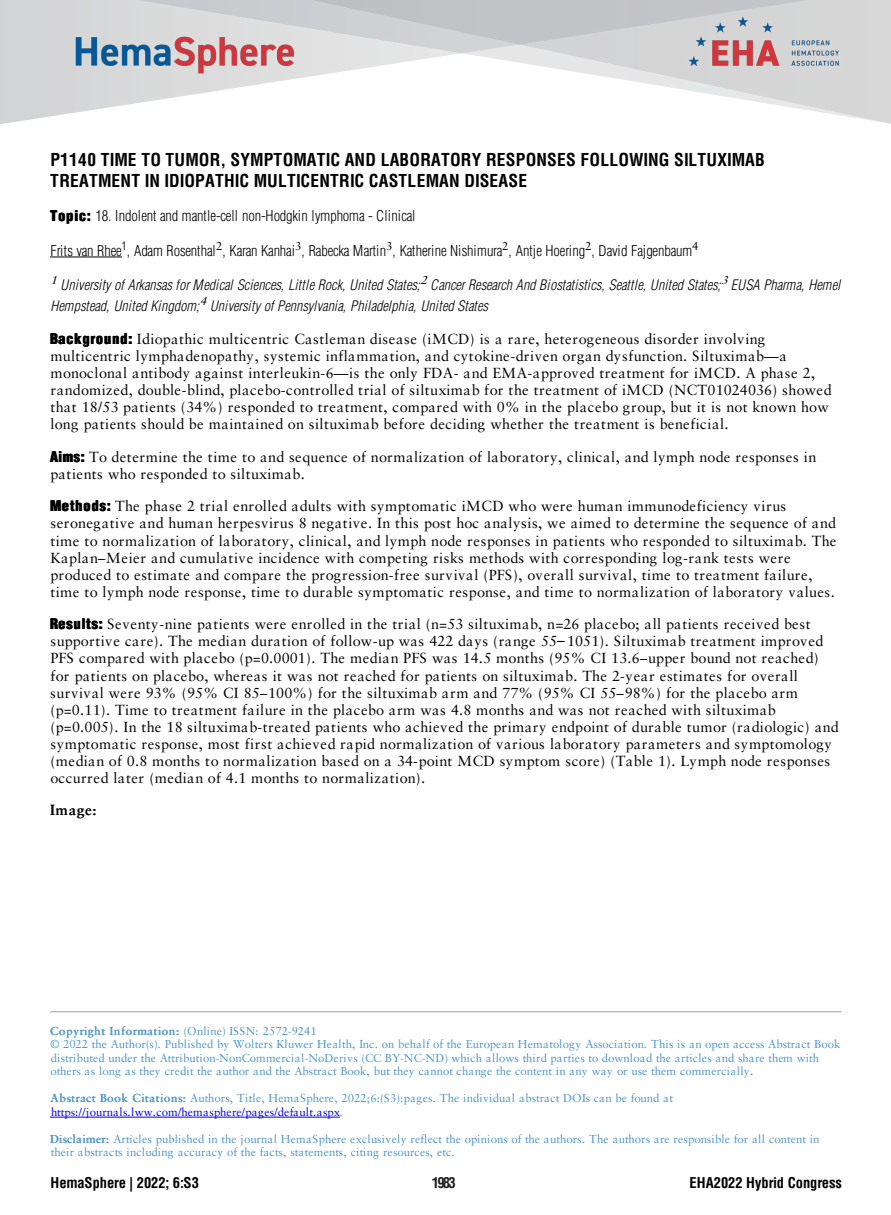
<style>
.page{position:relative;width:891px;height:1215px;background:#fff}
.page>*{position:absolute;margin:0;border:0;box-sizing:border-box;transform-origin:0 0}
.t1{font:700 condensed 21.6px/21.6px "Helvetica LT Std Cond";letter-spacing:.01em;color:#000}
.t2{font:300 condensed 18px/34.7px "Helvetica LT Std Cond";letter-spacing:-.01em;color:#000}
.t3{font:italic 300 condensed 18px "Helvetica LT Std Cond";color:#000}
.t4{font:700 condensed 18px "Helvetica LT Std Cond";letter-spacing:-.005em;color:#000}
.t5{font:17.1px/17.1px "Sabon LT Std Roman";letter-spacing:.025em;color:#000}
.t6{font:700 condensed 14.7px "Helvetica LT Std";color:#231f20}
.t7{font:13.5px/13.5px "Sabon LT Std Roman";color:#4f96c6}
.t8{font:13.5px/13.5px "Sabon LT Std Roman";letter-spacing:.02em;color:#4f96c6}
.s1{font-family:"Helvetica LT Std Cond Blk";font-weight:900}
.s2{font-style:italic}
.s3{font-family:"Helvetica LT Std Cond Blk";font-weight:900;font-stretch:condensed;font-size:18px}
.s4{font-family:"Tahoma"}
.s5{color:#00e}
</style>
<div class="page">
<hr style="left:50px;top:257px;width:72px;height:1px;background:#000">
<img style="left:0;top:0;width:891px;height:124px">
<svg style="left:50px;top:1011px;width:792px;height:2px;background:#cfcfcf"></svg>
<hr style="left:50px;top:1117px;width:289px;height:1px;background:#00e">
<p class="t1" style="left:50px;top:150px;width:716px">P1140 TIME TO TUMOR, SYMPTOMATIC AND LABORATORY RESPONSES FOLLOWING SILTUXIMAB<br>TREATMENT IN IDIOPATHIC MULTICENTRIC CASTLEMAN DISEASE</p>
<p class="t2" style="left:50px;top:199px;width:792px"><span class="s1">Topic:</span> 18. Indolent and mantle-cell non-Hodgkin lymphoma - Clinical<br>Frits van Rhee<sup>1</sup>, Adam Rosenthal<sup>2</sup>, Karan Kanhai<sup>3</sup>, Rabecka Martin<sup>3</sup>, Katherine Nishimura<sup>2</sup>, Antje Hoering<sup>2</sup>, David Fajgenbaum<sup>4<br></sup><sup>1</sup><span class="s2">University of Arkansas for Medical Sciences, Little Rock, United States;</span><sup>2</sup><span class="s2">Cancer Research And Biostatistics, Seattle, United States;</span><sup>3</sup><span class="s2">EUSA Pharma, Hemel</span></p>
<p class="t3" style="left:50px;top:300px;width:439px">Hempstead, United Kingdom;<sup>4</sup>University of Pennsylvania, Philadelphia, United States</p>
<p class="t5" style="left:50px;top:331px;width:783px"><span class="s3">Background:</span> Idiopathic multicentric Castleman disease (iMCD) is a rare, heterogeneous disorder involving multicentric lymphadenopathy, systemic inflammation, and cytokine-driven organ dysfunction. Siltuximab—a monoclonal antibody against interleukin-6—is the only FDA- and EMA-approved treatment for iMCD. A phase 2, randomized, double-blind, placebo-controlled trial of siltuximab for the treatment of iMCD (NCT01024036) showed that 18/53 patients (34%) responded to treatment, compared with 0% in the placebo group, but it is not known how long patients should be maintained on siltuximab before deciding whether the treatment is beneficial.</p>
<p class="t5" style="left:50px;top:449px;width:768px"><span class="s3">Aims:</span> To determine the time to and sequence of normalization of laboratory, clinical, and lymph node responses in patients who responded to siltuximab.</p>
<p class="t5" style="left:50px;top:499px;width:788px"><span class="s3">Methods:</span> The phase 2 trial enrolled adults with symptomatic iMCD who were human immunodeficiency virus seronegative and human herpesvirus 8 negative. In this post hoc analysis, we aimed to determine the sequence of and time to normalization of laboratory, clinical, and lymph node responses in patients who responded to siltuximab. The Kaplan–Meier and cumulative incidence with competing risks methods with corresponding log-rank tests were produced to estimate and compare the progression-free survival (PFS), overall survival, time to treatment failure, time to lymph node response, time to durable symptomatic response, and time to normalization of laboratory values.</p>
<p class="t5" style="left:50px;top:617px;width:791px"><span class="s3">Results:</span> Seventy-nine patients were enrolled in the trial (n=53 siltuximab, n=26 placebo; all patients received best supportive care). The median duration of follow-up was 422 days (range 55<span class="s4">‒</span>1051). Siltuximab treatment improved PFS compared with placebo (p=0.0001). The median PFS was 14.5 months (95% CI 13.6–upper bound not reached) for patients on placebo, whereas it was not reached for patients on siltuximab. The 2-year estimates for overall survival were 93% (95% CI 85–100%) for the siltuximab arm and 77% (95% CI 55–98%) for the placebo arm (p=0.11). Time to treatment failure in the placebo arm was 4.8 months and was not reached with siltuximab (p=0.005). In the 18 siltuximab-treated patients who achieved the primary endpoint of durable tumor (radiologic) and symptomatic response, most first achieved rapid normalization of various laboratory parameters and symptomology (median of 0.8 months to normalization based on a 34-point MCD symptom score) (Table 1). Lymph node responses occurred later (median of 4.1 months to normalization).</p>
<p class="t5" style="left:50px;top:802px;width:48px">Image:</p>
<p class="t7" style="left:50px;top:1025px;width:792px">Copyright Information: (Online) ISSN: 2572-9241<br>© 2022 the Author(s). Published by Wolters Kluwer Health, Inc. on behalf of the European Hematology Association. This is an open access Abstract Book distributed under the Attribution-NonCommercial-NoDerivs (CC BY-NC-ND) which allows third parties to download the articles and share them with others as long as they credit the author and the Abstract Book, but they cannot change the content in any way or use them commercially.</p>
<p class="t8" style="left:50px;top:1092px;width:624px">Abstract Book Citations: Authors, Title, HemaSphere, 2022;6:(S3):pages. The individual abstract DOIs can be found at <span class="s5">https://journals.lww.com/hemasphere/pages/default.aspx</span>.</p>
<p class="t7" style="left:50px;top:1133px;width:771px">Disclaimer: Articles published in the journal HemaSphere exclusively reflect the opinions of the authors. The authors are responsible for all content in their abstracts including accuracy of the facts, statements, citing resources, etc.</p>
<p class="t4" style="left:50px;top:1177px;width:150px">HemaSphere | 2022; 6:S3</p>
<p class="t4" style="left:690px;top:1177px;width:154px">EHA2022 Hybrid Congress</p>
<p class="t6" style="left:432px;top:1174px;width:25px">1983</p>
</div>
